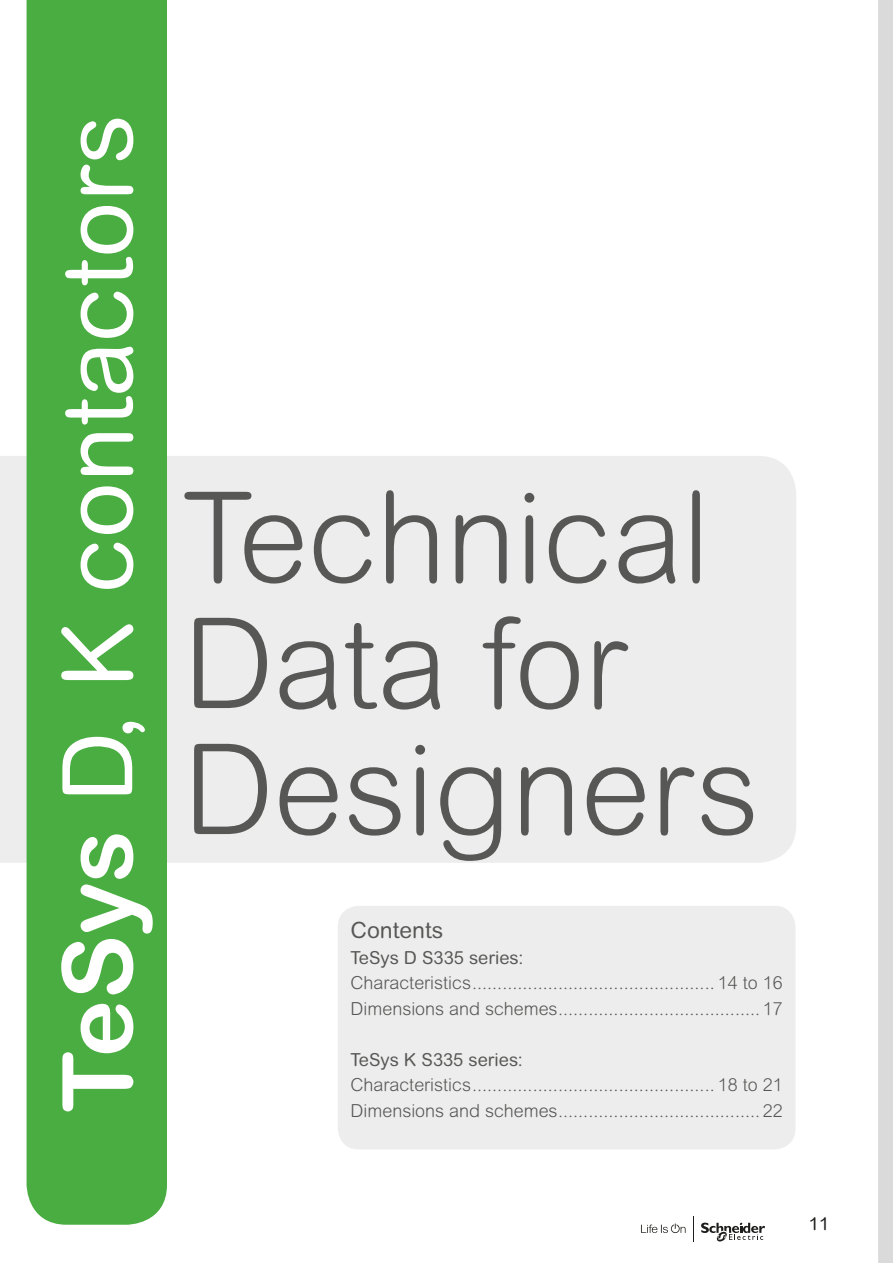
<style>
.page{position:relative;width:893px;height:1263px;background:#fff}
.page>*{position:absolute;margin:0;border:0;box-sizing:border-box;transform-origin:0 0}
.t1{font:300 126px/126px "Arial Rounded MT Pro";color:#575756}
.t2{font:97.5px "Arial Rounded MT Pro";color:#fff}
.t3{font:22.5px "Arial Rounded MT Pro";color:#575756}
.t4{font:300 18px/25.5px "Arial Rounded MT Pro";color:#575756}
.t5{font:18px "Arial Rounded MT Pro";color:#575756}
.t6{font:18px "Arial Rounded MT Pro";color:#1d1d1b}
.s1{font-weight:700}
</style>
<div class="page">
<svg style="left:641px;top:1223px;width:45px;height:10px"></svg>
<svg style="left:701px;top:1222px;width:64px;height:20px"></svg>
<svg style="left:693px;top:1216px;width:1px;height:26px"></svg>
<div style="left:878px;top:0;width:15px;height:1263px;background:#dadada"></div>
<div style="left:338px;top:906px;width:457px;height:243px;background:#ededed;border-radius:21px"></div>
<div style="left:0;top:456px;width:796px;height:407px;background:#ededed"></div>
<div style="left:27px;top:0;width:140px;height:1225px;background:#49ad41"></div>
<h2 class="t2" style="left:41px;top:1112px;width:999px;rotate:-90deg"><span class="s1">TeSys</span> D, K contactors</h2>
<h1 class="t1" style="left:183px;top:480px;width:577px">Technical<br>Data for<br>Designers</h1>
<p class="t3" style="left:351px;top:917px;width:94px">Contents</p>
<p class="t5" style="left:351px;top:947px;width:174px">TeSys D S335 series:</p>
<p class="t4" style="left:351px;top:971px;width:434px">Characteristics................................................ 14 to 16<br>Dimensions and schemes........................................17</p>
<p class="t5" style="left:351px;top:1049px;width:173px">TeSys K S335 series:</p>
<p class="t4" style="left:351px;top:1073px;width:434px">Characteristics................................................ 18 to 21</p>
<p class="t4" style="left:351px;top:1098px;width:434px">Dimensions and schemes........................................22</p>
<p class="t6" style="left:809px;top:1212px;width:22px">11</p>
</div>
